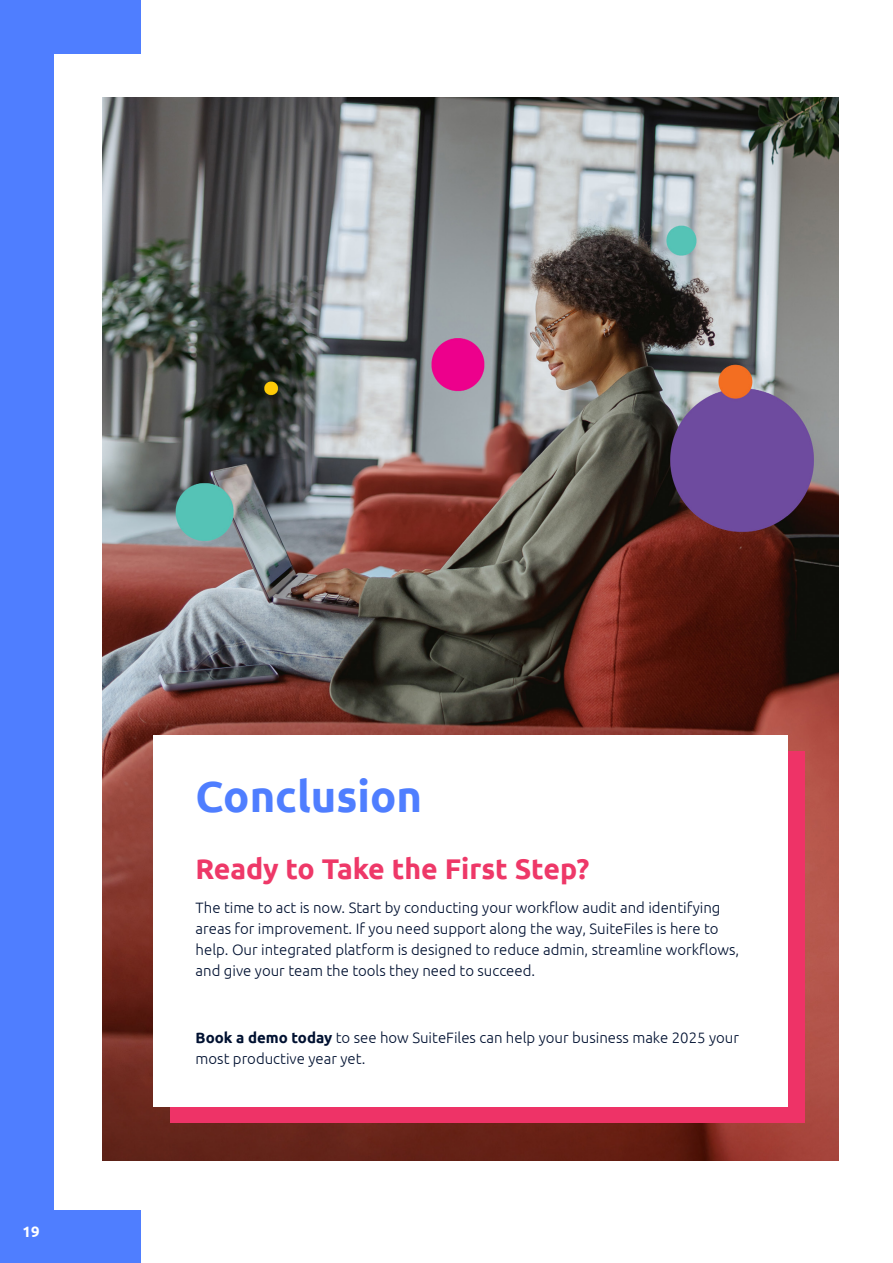
<style>
.page{position:relative;width:893px;height:1263px;background:#fff}
.page>*{position:absolute;margin:0;border:0;box-sizing:border-box;transform-origin:0 0}
.Country_Body{font:700 43.5px "Ubuntu";color:#4f7eff}
.Country_Body-2{font:700 28.5px "Ubuntu";color:#ee3868}
.Country_Body-3{font:300 15px/21px "Ubuntu";color:#001131}
.t1{font:700 15px "Ubuntu";color:#fff}
.s1{font-weight:700}
</style>
<div class="page">
<div style="left:0;top:0;width:54px;height:1263px;background:#4f7eff"></div>
<div style="left:0;top:0;width:140px;height:54px;background:#4f7eff"></div>
<div style="left:0;top:1210px;width:140px;height:53px;background:#4f7eff"></div>
<img style="left:102px;top:98px;width:737px;height:1063px">
<div style="left:170px;top:751px;width:634px;height:372px;background:#ee3367"></div>
<div style="left:153px;top:735px;width:635px;height:372px;background:#fff"></div>
<p class="t1" style="left:23px;top:1223px;width:19px">19</p>
<p class="Country_Body" style="left:196px;top:770px;width:228px">Conclusion</p>
<p class="Country_Body-2" style="left:196px;top:852px;width:395px">Ready to Take the First Step?</p>
<p class="Country_Body-3" style="left:196px;top:897px;width:545px">The time to act is now. Start by conducting your workflow audit and identifying areas for improvement. If you need support along the way, SuiteFiles is here to help. Our integrated platform is designed to reduce admin, streamline workflows, and give your team the tools they need to succeed.</p>
<p class="Country_Body-3" style="left:196px;top:1027px;width:545px"><span class="s1">Book a demo today</span> to see how SuiteFiles can help your business make 2025 your most productive year yet.</p>
</div>
